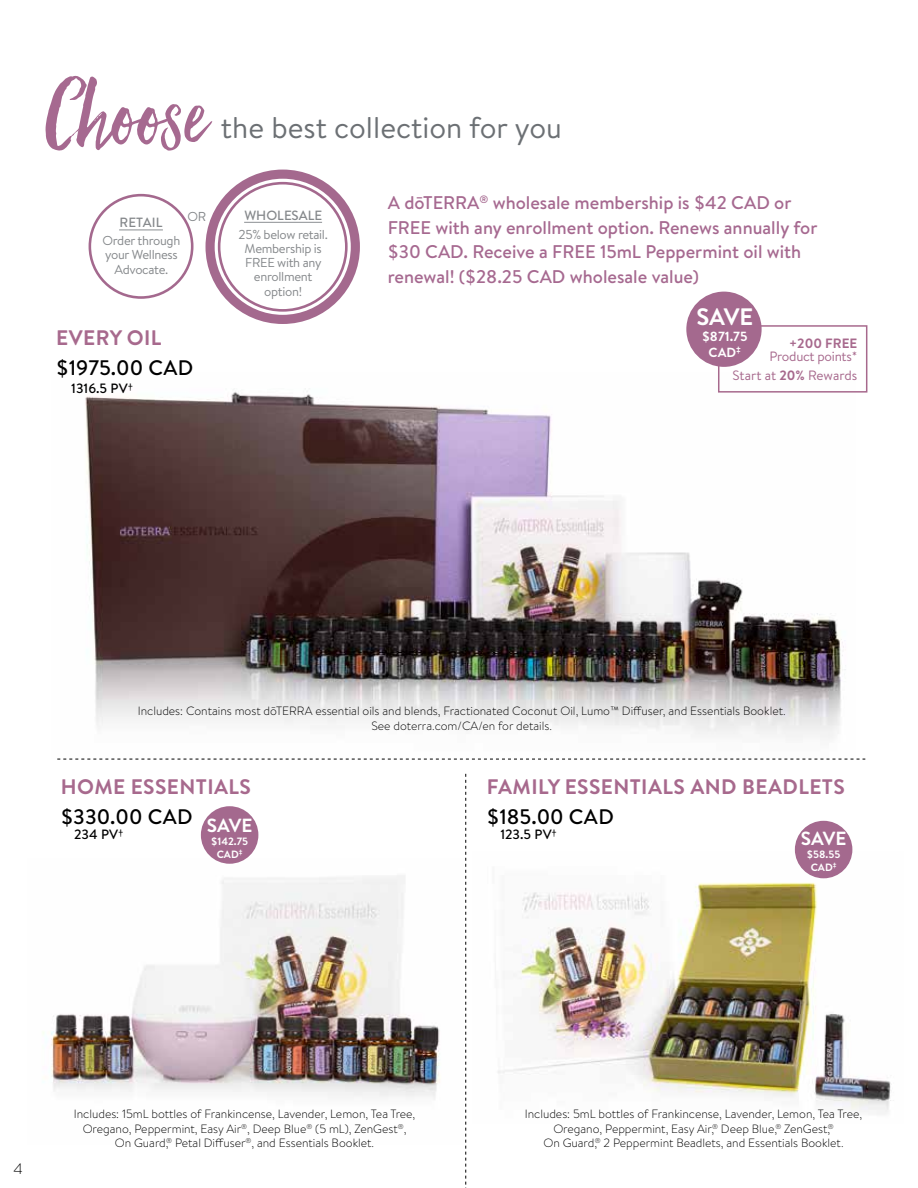
<style>
.page{position:relative;width:918px;height:1188px;background:#fff}
.page>*{position:absolute;margin:0;border:0;box-sizing:border-box;transform-origin:0 0}
.t1{font:112.5px "Hello Beautiful";color:#a66990}
.t2{font:30px "Brandon Text";color:#6c7074}
.t3{font:700 23.85px "Brandon Text";color:#fff}
.t4{font:700 21px "Brandon Text";letter-spacing:.02em;color:#a7698d}
.t5{font:500 21px "Brandon Text";color:#000}
.t6{font:700 19.05px "Brandon Text";letter-spacing:-.005em;color:#fff}
.t7{font:500 18.3px/24.5px "Brandon Text";color:#a66990}
.t8{font:300 15px "Brandon Text";color:#000}
.t9{font:13.5px/19.2px "Brandon Text";letter-spacing:-.02em;color:#a7698d;text-align:right}
.t10{font:500 13.5px "Brandon Text";color:#000}
.t11{font:700 13.5px "Brandon Text";color:#a7698d}
.t12{font:500 13.35px "Brandon Text";color:#85888b}
.t13{font:700 13.2px/15.9px "Brandon Text";color:#fff;text-align:center}
.t14{font:12.9px/14.2px "Brandon Text";letter-spacing:-.025em;color:#85888b;text-align:center}
.t15{font:300 12px/14.4px "Brandon Text";color:#000;text-align:center}
.t16{font:700 10.5px/12.8px "Brandon Text";color:#fff;text-align:center}
.s1{font-weight:700}
</style>
<div class="page">
<img style="left:498px;top:851px;width:393px;height:263px">
<img style="left:85px;top:388px;width:761px;height:351px">
<img style="left:42px;top:860px;width:398px;height:239px">
<div style="left:718px;top:325px;width:149px;height:68px;border:2px solid #a7698d"></div>
<div style="left:686px;top:292px;width:76px;height:75px;background:#a4698e;border-radius:50%"></div>
<svg style="left:57px;top:759px;width:808px;height:1px"></svg>
<svg style="left:465px;top:774px;width:1px;height:414px"></svg>
<div style="left:201px;top:806px;width:57px;height:58px;background:#a4698e;border-radius:50%"></div>
<div style="left:795px;top:821px;width:57px;height:57px;background:#a4698e;border-radius:50%"></div>
<div style="left:89px;top:194px;width:105px;height:105px;border:3px solid #a4698e;border-radius:50%"></div>
<svg style="left:210px;top:174px;width:145px;height:145px"></svg>
<div style="left:206px;top:170px;width:154px;height:154px;border:9px solid #a4698e;border-radius:50%"></div>
<div style="left:219px;top:183px;width:127px;height:127px;background:#fff;border-radius:50%"></div>
<div style="left:218px;top:182px;width:130px;height:130px;border:3px solid #a4698e;border-radius:50%"></div>
<hr style="left:119px;top:230px;width:44px;height:1px;background:#8b8f92">
<hr style="left:244px;top:222px;width:78px;height:1px;background:#8b8f92">
<h1 class="t1" style="left:46px;top:53px;width:164px">Choose</h1>
<h2 class="t2" style="left:221px;top:107px;width:343px">the best collection for you</h2>
<p class="t12" style="left:120px;top:213px;width:44px">RETAIL</p>
<p class="t14" style="left:188px;top:209px;width:20px">OR</p>
<p class="t12" style="left:244px;top:206px;width:79px">WHOLESALE</p>
<p class="t14" style="left:103px;top:233px;width:79px">Order through your Wellness<br>Advocate.</p>
<p class="t14" style="left:239px;top:227px;width:91px">25% below retail.<br>Membership is<br>FREE with any enrollment option!</p>
<h3 class="t4" style="left:56px;top:323px;width:107px">EVERY OIL</h3>
<h3 class="t5" style="left:56px;top:353px;width:139px">$1975.00 CAD</h3>
<p class="t10" style="left:71px;top:379px;width:63px">1316.5 PV<sup>†</sup></p>
<h3 class="t7" style="left:388px;top:190px;width:431px">A dōTERRA<sup>®</sup> wholesale membership is $42 CAD or FREE with any enrollment option. Renews annually for $30 CAD. Receive a FREE 15mL Peppermint oil with renewal! ($28.25 CAD wholesale value)</h3>
<h3 class="t3" style="left:696px;top:300px;width:58px">SAVE</h3>
<p class="t13" style="left:702px;top:328px;width:47px">$871.75<br>CAD<sup>‡</sup></p>
<p class="t11" style="left:789px;top:333px;width:70px">+200 FREE</p>
<p class="t9" style="left:733px;top:346px;width:126px">Product points*<br>Start at <span class="s1">20%</span> Rewards</p>
<p class="t15" style="left:138px;top:703px;width:649px">Includes: Contains most dōTERRA essential oils and blends, Fractionated Coconut Oil, Lumo™ Diffuser, and Essentials Booklet.<br>See doterra.com/CA/en for details.</p>
<h3 class="t4" style="left:61px;top:772px;width:192px">HOME ESSENTIALS</h3>
<h3 class="t5" style="left:61px;top:802px;width:134px">$330.00 CAD</h3>
<p class="t10" style="left:74px;top:825px;width:50px">234 PV<sup>†</sup></p>
<h3 class="t4" style="left:487px;top:772px;width:359px">FAMILY ESSENTIALS AND BEADLETS</h3>
<h3 class="t5" style="left:487px;top:802px;width:129px">$185.00 CAD</h3>
<p class="t10" style="left:500px;top:825px;width:58px">123.5 PV<sup>†</sup></p>
<h3 class="t6" style="left:207px;top:812px;width:47px">SAVE</h3>
<p class="t16" style="left:211px;top:835px;width:39px">$142.75<br>CAD<sup>‡</sup></p>
<h3 class="t6" style="left:801px;top:826px;width:47px">SAVE</h3>
<p class="t16" style="left:807px;top:848px;width:35px">$58.55<br>CAD<sup>‡</sup></p>
<p class="t8" style="left:14px;top:1159px;width:11px">4</p>
<p class="t15" style="left:74px;top:1106px;width:343px">Includes: 15mL bottles of Frankincense, Lavender, Lemon, Tea Tree,<br>Oregano, Peppermint, Easy Air<sup>®</sup>, Deep Blue<sup>®</sup> (5 mL), ZenGest<sup>®</sup>,<br>On Guard,<sup>®</sup> Petal Diffuser<sup>®</sup>, and Essentials Booklet.</p>
<p class="t15" style="left:525px;top:1106px;width:339px">Includes: 5mL bottles of Frankincense, Lavender, Lemon, Tea Tree,<br>Oregano, Peppermint, Easy Air,<sup>®</sup> Deep Blue,<sup>®</sup> ZenGest,<sup>®<br></sup>On Guard,<sup>®</sup> 2 Peppermint Beadlets, and Essentials Booklet.</p>
</div>
